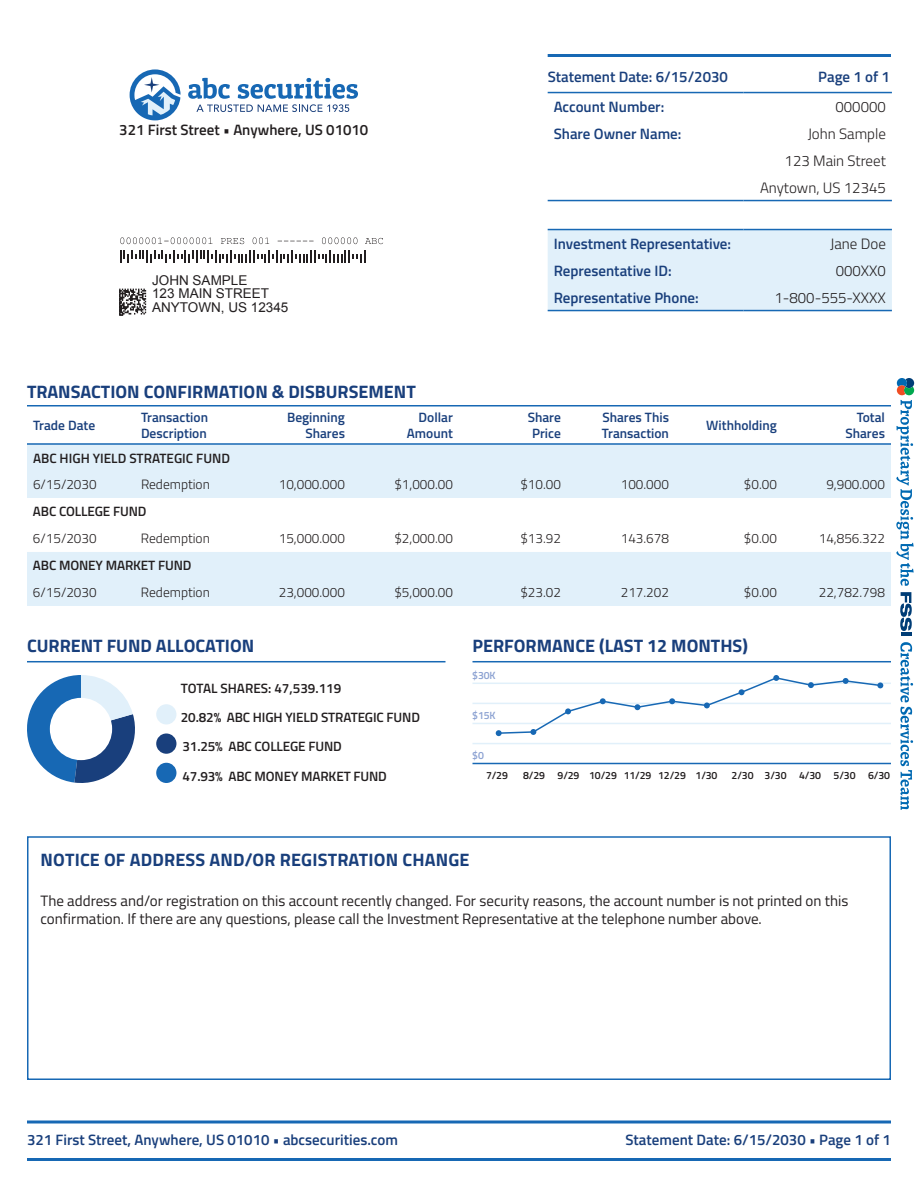
<style>
.page{position:relative;width:918px;height:1188px;background:#fff}
.page>*{position:absolute;margin:0;border:0;box-sizing:border-box;transform-origin:0 0}
.t1{font:700 18px "Titillium Web";color:#193f7c}
.t2{font:15px/18px "Titillium Web";color:#231f20}
.t3{font:600 15px "Titillium Web";color:#193f7c}
.t4{font:300 15px "Titillium Web";color:#231f20}
.t5{font:600 15px "Titillium Web";color:#231f20}
.t6{font:300 13.5px "Titillium Web";color:#231f20}
.t7{font:600 13.5px "Titillium Web";letter-spacing:-.01em;color:#231f20}
.t8{font:600 13.5px/16.2px "Titillium Web";color:#193f7c;text-align:right}
.t9{font:13.5px "Arial";color:#231f20}
.t10{font:600 10.5px "Titillium Web";letter-spacing:-.01em;color:#231f20}
.t11{font:600 10.5px "Titillium Web";letter-spacing:-.01em;color:#8ca2d2}
</style>
<div class="page">
<svg style="left:27px;top:445px;width:864px;height:161px;fill:#e1f0fa"></svg>
<hr style="left:27px;top:405px;width:108px;height:1px;background:#1768b4">
<hr style="left:135px;top:405px;width:108px;height:1px;background:#1768b4">
<hr style="left:243px;top:405px;width:108px;height:1px;background:#1768b4">
<hr style="left:351px;top:405px;width:108px;height:1px;background:#1768b4">
<hr style="left:459px;top:405px;width:108px;height:1px;background:#1768b4">
<hr style="left:567px;top:405px;width:108px;height:1px;background:#1768b4">
<hr style="left:675px;top:405px;width:108px;height:1px;background:#1768b4">
<hr style="left:783px;top:405px;width:108px;height:1px;background:#1768b4">
<hr style="left:27px;top:443px;width:108px;height:2px;background:#1768b4">
<hr style="left:135px;top:443px;width:108px;height:2px;background:#1768b4">
<hr style="left:243px;top:443px;width:108px;height:2px;background:#1768b4">
<hr style="left:351px;top:443px;width:108px;height:2px;background:#1768b4">
<hr style="left:459px;top:443px;width:108px;height:2px;background:#1768b4">
<hr style="left:567px;top:443px;width:108px;height:2px;background:#1768b4">
<hr style="left:675px;top:443px;width:108px;height:2px;background:#1768b4">
<hr style="left:783px;top:443px;width:108px;height:2px;background:#1768b4">
<div style="left:548px;top:230px;width:344px;height:80px;background:#e1f0fa"></div>
<hr style="left:548px;top:92px;width:195px;height:1px;background:#1768b4">
<hr style="left:743px;top:92px;width:149px;height:1px;background:#1768b4">
<hr style="left:548px;top:200px;width:195px;height:1px;background:#1768b4">
<hr style="left:743px;top:200px;width:149px;height:1px;background:#1768b4">
<hr style="left:548px;top:310px;width:195px;height:1px;background:#1768b4">
<hr style="left:743px;top:310px;width:149px;height:1px;background:#1768b4">
<hr style="left:548px;top:229px;width:195px;height:1px;background:#1768b4">
<hr style="left:743px;top:229px;width:149px;height:1px;background:#1768b4">
<hr style="left:27px;top:1158px;width:864px;height:3px;background:#1768b4">
<svg style="left:27px;top:1120px;width:864px;height:4px;background:#508dc6"></svg>
<hr style="left:548px;top:54px;width:343px;height:3px;background:#1768b4">
<svg style="left:27px;top:675px;width:108px;height:108px"></svg>
<div style="left:50px;top:698px;width:62px;height:62px;background:#fff;border-radius:50%"></div>
<div style="left:156px;top:704px;width:20px;height:20px;background:#e1f0fa;border-radius:50%"></div>
<div style="left:156px;top:734px;width:20px;height:20px;background:#193f7c;border-radius:50%"></div>
<div style="left:156px;top:763px;width:20px;height:20px;background:#1768b4;border-radius:50%"></div>
<hr style="left:472px;top:763px;width:419px;height:1px;background:#1768b4">
<hr style="left:472px;top:743px;width:419px;height:1px;background:#e1f0fa">
<hr style="left:472px;top:723px;width:419px;height:1px;background:#e1f0fa">
<hr style="left:472px;top:703px;width:419px;height:1px;background:#e1f0fa">
<hr style="left:472px;top:683px;width:419px;height:1px;background:#e1f0fa">
<svg style="left:496px;top:675px;width:387px;height:61px"></svg>
<hr style="left:27px;top:661px;width:419px;height:1px;background:#1768b4">
<hr style="left:472px;top:661px;width:419px;height:1px;background:#1768b4">
<svg style="left:130px;top:69px;width:51px;height:51px"></svg>
<svg style="left:188px;top:78px;width:170px;height:34px"></svg>
<div style="left:27px;top:836px;width:864px;height:244px;border:2px solid #1768b4"></div>
<svg style="left:120px;top:250px;width:245px;height:13px"></svg>
<svg style="left:119px;top:289px;width:27px;height:27px"></svg>
<svg style="left:120px;top:237px;width:263px;height:7px"></svg>
<svg style="left:896px;top:378px;width:18px;height:208px"></svg>
<svg style="left:900px;top:642px;width:13px;height:168px"></svg>
<svg style="left:900px;top:592px;width:12px;height:44px"></svg>
<p class="t5" style="left:119px;top:119px;width:251px">321 First Street • Anywhere, US 01010</p>
<p class="t9" style="left:152px;top:271px;width:97px">JOHN SAMPLE</p>
<p class="t9" style="left:152px;top:285px;width:119px">123 MAIN STREET</p>
<p class="t9" style="left:152px;top:298px;width:138px">ANYTOWN, US 12345</p>
<p class="t1" style="left:27px;top:378px;width:390px">TRANSACTION CONFIRMATION &amp; DISBURSEMENT</p>
<p class="t3" style="left:548px;top:66px;width:182px">Statement Date: 6/15/2030</p>
<p class="t3" style="left:818px;top:66px;width:73px">Page 1 of 1</p>
<p class="t3" style="left:554px;top:95px;width:112px">Account Number:</p>
<p class="t4" style="left:836px;top:96px;width:52px">000000</p>
<p class="t3" style="left:554px;top:122px;width:129px">Share Owner Name:</p>
<p class="t4" style="left:808px;top:122px;width:80px">John Sample</p>
<p class="t4" style="left:785px;top:149px;width:103px">123 Main Street</p>
<p class="t4" style="left:760px;top:176px;width:127px">Anytown, US 12345</p>
<p class="t3" style="left:554px;top:232px;width:179px">Investment Representative:</p>
<p class="t4" style="left:830px;top:233px;width:57px">Jane Doe</p>
<p class="t3" style="left:554px;top:259px;width:120px">Representative ID:</p>
<p class="t4" style="left:836px;top:259px;width:52px">000XX0</p>
<p class="t3" style="left:554px;top:286px;width:147px">Representative Phone:</p>
<p class="t4" style="left:774px;top:286px;width:113px">1-800-555-XXXX</p>
<p class="t8" style="left:33px;top:416px;width:64px">Trade Date</p>
<p class="t8" style="left:141px;top:408px;width:69px;text-align:left">Transaction<br>Description</p>
<p class="t8" style="left:287px;top:408px;width:59px">Beginning<br>Shares</p>
<p class="t8" style="left:407px;top:408px;width:48px">Dollar<br>Amount</p>
<p class="t8" style="left:528px;top:408px;width:35px;text-align:center">Share<br>Price</p>
<p class="t8" style="left:602px;top:408px;width:69px;text-align:left">Shares This<br>Transaction</p>
<p class="t8" style="left:706px;top:416px;width:72px">Withholding</p>
<p class="t8" style="left:845px;top:408px;width:41px">Total<br>Shares</p>
<p class="t7" style="left:33px;top:448px;width:199px">ABC HIGH YIELD STRATEGIC FUND</p>
<p class="t6" style="left:33px;top:475px;width:65px">6/15/2030</p>
<p class="t6" style="left:141px;top:475px;width:70px">Redemption</p>
<p class="t6" style="left:279px;top:475px;width:68px">10,000.000</p>
<p class="t6" style="left:394px;top:475px;width:60px">$1,000.00</p>
<p class="t6" style="left:520px;top:475px;width:42px">$10.00</p>
<p class="t6" style="left:621px;top:475px;width:50px">100.000</p>
<p class="t6" style="left:744px;top:475px;width:35px">$0.00</p>
<p class="t6" style="left:826px;top:475px;width:60px">9,900.000</p>
<p class="t7" style="left:33px;top:501px;width:115px">ABC COLLEGE FUND</p>
<p class="t6" style="left:33px;top:529px;width:65px">6/15/2030</p>
<p class="t6" style="left:141px;top:529px;width:70px">Redemption</p>
<p class="t6" style="left:279px;top:529px;width:68px">15,000.000</p>
<p class="t6" style="left:394px;top:529px;width:60px">$2,000.00</p>
<p class="t6" style="left:520px;top:529px;width:42px">$13.92</p>
<p class="t6" style="left:621px;top:529px;width:50px">143.678</p>
<p class="t6" style="left:744px;top:529px;width:35px">$0.00</p>
<p class="t6" style="left:819px;top:529px;width:68px">14,856.322</p>
<p class="t7" style="left:33px;top:555px;width:160px">ABC MONEY MARKET FUND</p>
<p class="t6" style="left:33px;top:583px;width:65px">6/15/2030</p>
<p class="t6" style="left:141px;top:583px;width:70px">Redemption</p>
<p class="t6" style="left:279px;top:583px;width:68px">23,000.000</p>
<p class="t6" style="left:394px;top:583px;width:60px">$5,000.00</p>
<p class="t6" style="left:520px;top:583px;width:42px">$23.02</p>
<p class="t6" style="left:621px;top:583px;width:50px">217.202</p>
<p class="t6" style="left:744px;top:583px;width:35px">$0.00</p>
<p class="t6" style="left:819px;top:583px;width:68px">22,782.798</p>
<p class="t1" style="left:27px;top:632px;width:229px">CURRENT FUND ALLOCATION</p>
<p class="t1" style="left:472px;top:632px;width:277px">PERFORMANCE (LAST 12 MONTHS)</p>
<p class="t7" style="left:181px;top:678px;width:162px">TOTAL SHARES: 47,539.119</p>
<p class="t7" style="left:181px;top:707px;width:241px">20.82% ABC HIGH YIELD STRATEGIC FUND</p>
<p class="t7" style="left:183px;top:736px;width:161px">31.25% ABC COLLEGE FUND</p>
<p class="t7" style="left:183px;top:766px;width:206px">47.93% ABC MONEY MARKET FUND</p>
<p class="t11" style="left:472px;top:667px;width:25px">$30K</p>
<p class="t11" style="left:472px;top:708px;width:25px">$15K</p>
<p class="t11" style="left:472px;top:748px;width:13px">$0</p>
<p class="t10" style="left:486px;top:767px;width:23px">7/29</p>
<p class="t10" style="left:523px;top:767px;width:196px">8/29 9/29 10/29 11/29 12/29 1/30</p>
<p class="t10" style="left:732px;top:767px;width:160px">2/30 3/30 4/30 5/30 6/30</p>
<p class="t1" style="left:41px;top:846px;width:430px">NOTICE OF ADDRESS AND/OR REGISTRATION CHANGE</p>
<p class="t2" style="left:40px;top:891px;width:809px">The address and/or registration on this account recently changed. For security reasons, the account number is not printed on this confirmation. If there are any questions, please call the Investment Representative at the telephone number above.</p>
<p class="t3" style="left:27px;top:1129px;width:373px">321 First Street, Anywhere, US 01010 • abcsecurities.com</p>
<p class="t3" style="left:626px;top:1129px;width:267px">Statement Date: 6/15/2030 • Page 1 of 1</p>
</div>
